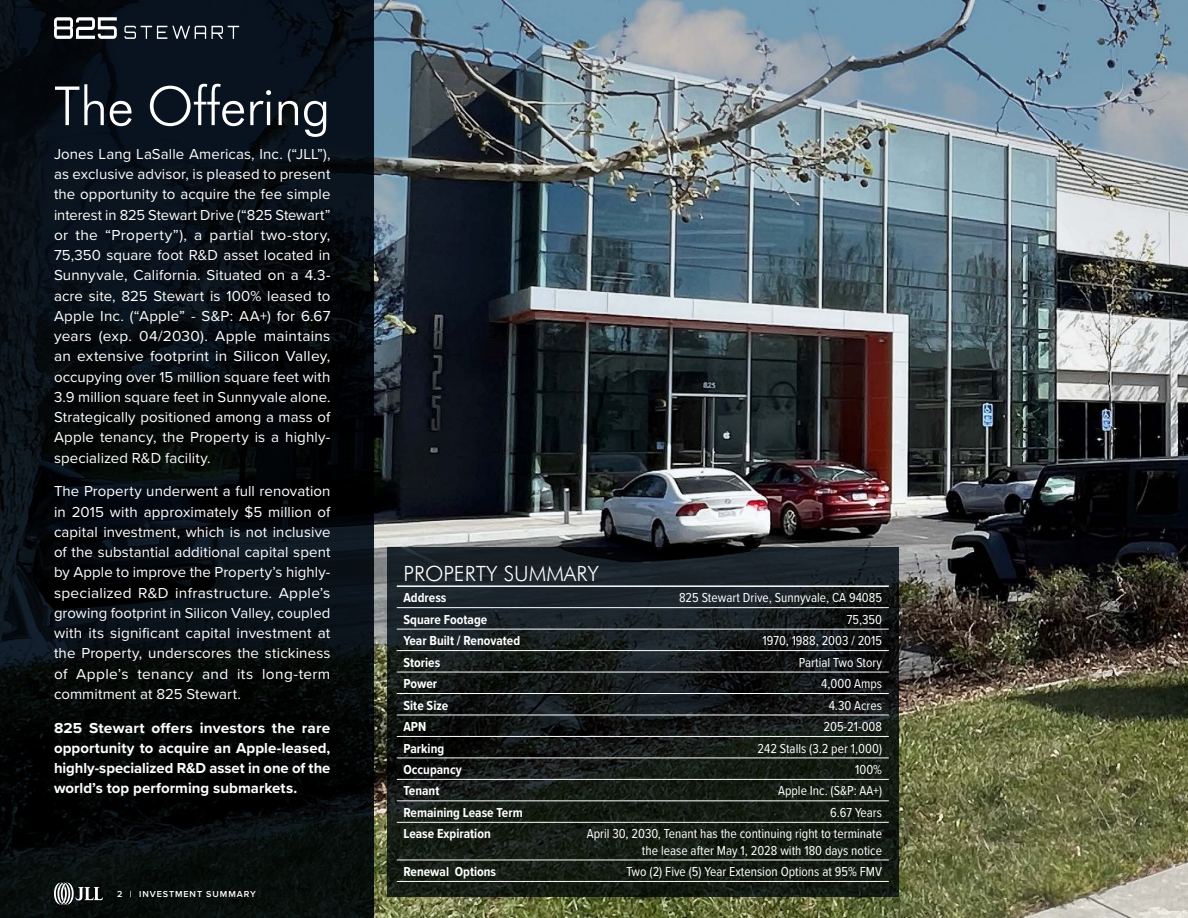
<style>
.page{position:relative;width:1188px;height:918px;background:#fff}
.page>*{position:absolute;margin:0;border:0;box-sizing:border-box;transform-origin:0 0}
.t1{font:300 54px "Futura BT";letter-spacing:-.005em;color:#fff}
.t2{font:300 21px "Futura BT";color:#fff}
.t3{font:15px/20.2px "Proxima Nova";letter-spacing:.01em;color:#fff;text-align:justify}
.t4{font:700 15px/20.2px "Proxima Nova";color:#fff;text-align:justify}
.t5{font:13.5px/16.2px "Proxima Nova Cond";color:#fff;text-align:right}
.t6{font:700 13.5px "Proxima Nova Cond";color:#fff}
.t7{font:600 9px "Proxima Nova";letter-spacing:.1em;color:#fff}
</style>
<div class="page">
<img style="left:374px;top:0;width:814px;height:918px">
<svg style="left:0;top:0;width:374px;height:918px;background:#060b10"></svg>
<svg style="left:387px;top:548px;width:512px;height:349px;background:#171d1b"></svg>
<hr style="left:397px;top:607px;width:171px;height:1px;background:#fff">
<hr style="left:568px;top:607px;width:321px;height:1px;background:#fff">
<hr style="left:397px;top:629px;width:171px;height:1px;background:#fff">
<hr style="left:568px;top:629px;width:321px;height:1px;background:#fff">
<hr style="left:397px;top:650px;width:171px;height:1px;background:#fff">
<hr style="left:568px;top:650px;width:321px;height:1px;background:#fff">
<hr style="left:397px;top:672px;width:171px;height:1px;background:#fff">
<hr style="left:568px;top:672px;width:321px;height:1px;background:#fff">
<hr style="left:397px;top:693px;width:171px;height:1px;background:#fff">
<hr style="left:568px;top:693px;width:321px;height:1px;background:#fff">
<hr style="left:397px;top:715px;width:171px;height:1px;background:#fff">
<hr style="left:568px;top:715px;width:321px;height:1px;background:#fff">
<hr style="left:397px;top:736px;width:171px;height:1px;background:#fff">
<hr style="left:568px;top:736px;width:321px;height:1px;background:#fff">
<hr style="left:397px;top:758px;width:171px;height:1px;background:#fff">
<hr style="left:568px;top:758px;width:321px;height:1px;background:#fff">
<hr style="left:397px;top:779px;width:171px;height:1px;background:#fff">
<hr style="left:568px;top:779px;width:321px;height:1px;background:#fff">
<hr style="left:397px;top:800px;width:171px;height:1px;background:#fff">
<hr style="left:568px;top:800px;width:321px;height:1px;background:#fff">
<hr style="left:397px;top:822px;width:171px;height:1px;background:#fff">
<hr style="left:568px;top:822px;width:321px;height:1px;background:#fff">
<hr style="left:397px;top:860px;width:171px;height:1px;background:#fff">
<hr style="left:568px;top:860px;width:321px;height:1px;background:#fff">
<hr style="left:397px;top:881px;width:171px;height:1px;background:#fff">
<hr style="left:568px;top:881px;width:321px;height:1px;background:#fff">
<hr style="left:397px;top:585px;width:171px;height:2px;background:#fff">
<hr style="left:568px;top:585px;width:321px;height:2px;background:#fff">
<svg style="left:54px;top:883px;width:49px;height:22px"></svg>
<svg style="left:54px;top:17px;width:63px;height:22px"></svg>
<svg style="left:124px;top:26px;width:115px;height:13px"></svg>
<h1 class="t1" style="left:54px;top:73px;width:278px">The Offering</h1>
<p class="t3" style="left:54px;top:143px;width:278px">Jones Lang LaSalle Americas, Inc. (“JLL”), as exclusive advisor, is pleased to present the opportunity to acquire the fee simple interest in 825 Stewart Drive (“825 Stewart” or the “Property”), a partial two-story, 75,350 square foot R&amp;D asset located in Sunnyvale, California. Situated on a 4.3- acre site, 825 Stewart is 100% leased to Apple Inc. (“Apple” - S&amp;P: AA+) for 6.67 years (exp. 04/2030). Apple maintains an extensive footprint in Silicon Valley, occupying over 15 million square feet with 3.9 million square feet in Sunnyvale alone.<br>Strategically positioned among a mass of Apple tenancy, the Property is a highly&shy;specialized R&amp;D facility.</p>
<p class="t3" style="left:54px;top:481px;width:278px">The Property underwent a full renovation in 2015 with approximately $5 million of capital investment, which is not inclusive of the substantial additional capital spent by Apple to improve the Property’s highly&shy;specialized R&amp;D infrastructure. Apple’s growing footprint in Silicon Valley, coupled with its significant capital investment at the Property, underscores the stickiness of Apple’s tenancy and its long-term commitment at 825 Stewart.</p>
<p class="t4" style="left:54px;top:717px;width:278px">825 Stewart offers investors the rare opportunity to acquire an Apple-leased, highly-specialized R&amp;D asset in one of the world’s top performing submarkets.</p>
<p class="t7" style="left:117px;top:887px;width:140px">2 | INVESTMENT SUMMARY</p>
<h2 class="t2" style="left:404px;top:561px;width:197px">PROPERTY SUMMARY</h2>
<p class="t6" style="left:404px;top:588px;width:44px">Address</p>
<p class="t5" style="left:679px;top:589px;width:205px">825 Stewart Drive, Sunnyvale, CA 94085</p>
<p class="t6" style="left:404px;top:609px;width:85px">Square Footage</p>
<p class="t5" style="left:847px;top:611px;width:37px">75,350</p>
<p class="t6" style="left:404px;top:631px;width:118px">Year Built / Renovated</p>
<p class="t5" style="left:763px;top:632px;width:121px">1970, 1988, 2003 / 2015</p>
<p class="t6" style="left:404px;top:652px;width:38px">Stories</p>
<p class="t5" style="left:799px;top:654px;width:85px">Partial Two Story</p>
<p class="t6" style="left:404px;top:674px;width:35px">Power</p>
<p class="t5" style="left:821px;top:675px;width:62px">4,000 Amps</p>
<p class="t6" style="left:404px;top:695px;width:46px">Site Size</p>
<p class="t5" style="left:829px;top:696px;width:55px">4.30 Acres</p>
<p class="t6" style="left:404px;top:717px;width:24px">APN</p>
<p class="t5" style="left:824px;top:718px;width:60px">205-21-008</p>
<p class="t6" style="left:404px;top:738px;width:42px">Parking</p>
<p class="t5" style="left:758px;top:739px;width:126px">242 Stalls (3.2 per 1,000)</p>
<p class="t6" style="left:404px;top:760px;width:60px">Occupancy</p>
<p class="t5" style="left:855px;top:761px;width:28px">100%</p>
<p class="t6" style="left:404px;top:781px;width:37px">Tenant</p>
<p class="t5" style="left:778px;top:782px;width:105px">Apple Inc. (S&amp;P: AA+)</p>
<p class="t6" style="left:404px;top:802px;width:121px">Remaining Lease Term</p>
<p class="t5" style="left:830px;top:804px;width:54px">6.67 Years</p>
<p class="t6" style="left:404px;top:824px;width:89px">Lease Expiration</p>
<p class="t5" style="left:587px;top:825px;width:297px">April 30, 2030, Tenant has the continuing right to terminate the lease after May 1, 2028 with 180 days notice</p>
<p class="t6" style="left:404px;top:862px;width:94px">Renewal Options</p>
<p class="t5" style="left:626px;top:863px;width:257px">Two (2) Five (5) Year Extension Options at 95% FMV</p>
</div>
